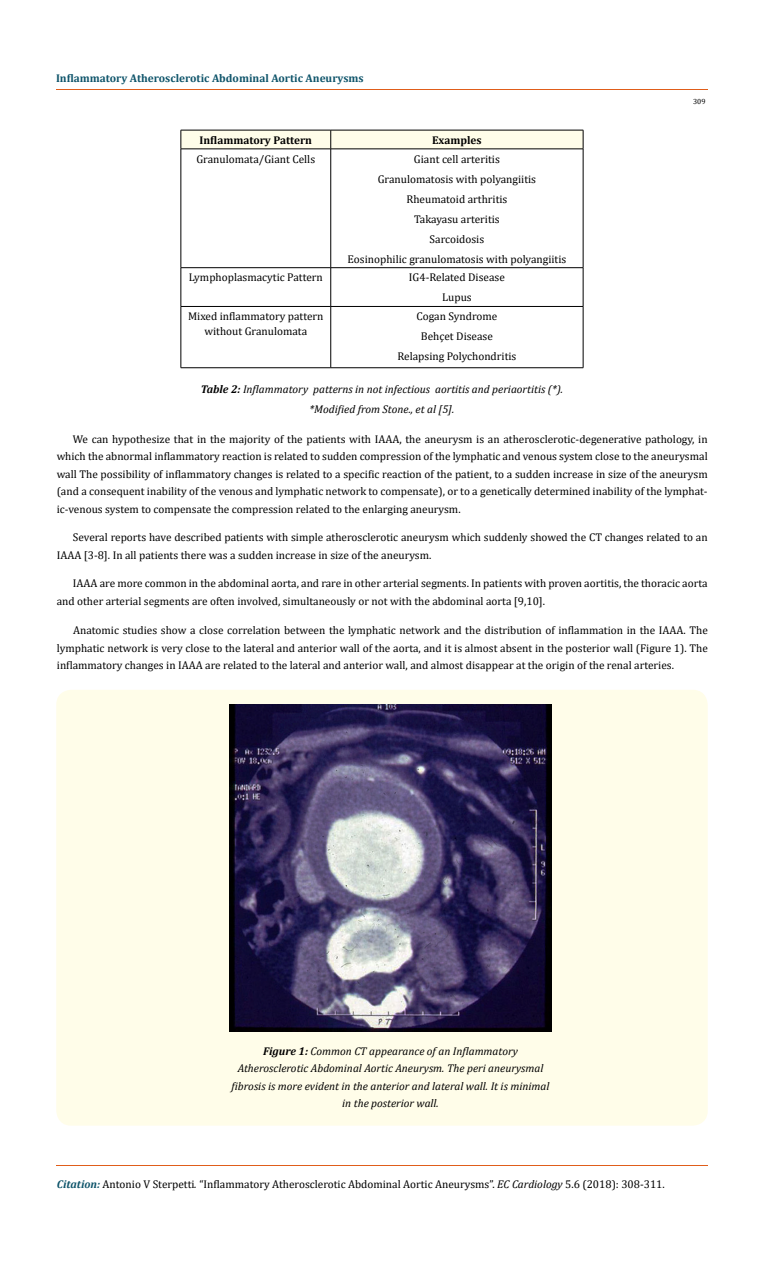
<style>
.page{position:relative;width:764px;height:1262px;background:#fff}
.page>*{position:absolute;margin:0;border:0;box-sizing:border-box;transform-origin:0 0}
.t1{font:11.25px/20px "Cambria";color:#000;text-align:center}
.t2{font:italic 11.25px/17.5px "Cambria";color:#000;text-align:center}
.t3{font:700 11.25px "Cambria";color:#0e546a}
.t4{font:700 11.25px "Cambria";color:#000}
.t5{font:7.5px "Cambria";color:#000}
.s1{font-weight:700}
.s2{font-weight:700;font-style:italic;color:#0e546a}
.s3{font-style:italic}
</style>
<div class="page">
<hr style="left:56px;top:90px;width:652px;height:1px;background:#e05d1a">
<hr style="left:56px;top:1164px;width:652px;height:1px;background:#e05d1a">
<svg style="left:181px;top:130px;width:403px;height:19px;background:#ecebd8"></svg>
<hr style="left:181px;top:149px;width:150px;height:1px;background:#000">
<hr style="left:181px;top:149px;width:1px;height:118px;background:#000">
<hr style="left:331px;top:149px;width:252px;height:1px;background:#000">
<hr style="left:330px;top:149px;width:1px;height:118px;background:#000">
<hr style="left:583px;top:149px;width:1px;height:118px;background:#000">
<hr style="left:181px;top:267px;width:150px;height:1px;background:#000">
<hr style="left:181px;top:268px;width:1px;height:38px;background:#000">
<hr style="left:331px;top:267px;width:252px;height:1px;background:#000">
<hr style="left:330px;top:268px;width:1px;height:38px;background:#000">
<hr style="left:583px;top:268px;width:1px;height:38px;background:#000">
<hr style="left:181px;top:306px;width:150px;height:1px;background:#000">
<hr style="left:181px;top:306px;width:1px;height:61px;background:#000">
<hr style="left:331px;top:306px;width:252px;height:1px;background:#000">
<hr style="left:330px;top:306px;width:1px;height:61px;background:#000">
<hr style="left:583px;top:306px;width:1px;height:61px;background:#000">
<hr style="left:181px;top:367px;width:150px;height:1px;background:#000">
<hr style="left:331px;top:367px;width:252px;height:1px;background:#000">
<div style="left:56px;top:689px;width:652px;height:436px;background:#fffde9;border-radius:15px"></div>
<img style="left:230px;top:704px;width:321px;height:327px">
<p class="t3" style="left:56px;top:70px;width:309px">Inflammatory Atherosclerotic Abdominal Aortic Aneurysms</p>
<p class="t5" style="left:693px;top:97px;width:14px">309</p>
<p class="t4" style="left:199px;top:132px;width:114px">Inflammatory Pattern</p>
<p class="t4" style="left:432px;top:132px;width:51px">Examples</p>
<p class="t1" style="left:196px;top:149px;width:120px">Granulomata/Giant Cells</p>
<p class="t1" style="left:347px;top:149px;width:220px">Giant cell arteritis<br>Granulomatosis with polyangiitis<br>Rheumatoid arthritis<br>Takayasu arteritis<br>Sarcoidosis<br>Eosinophilic granulomatosis with polyangiitis</p>
<p class="t1" style="left:189px;top:267px;width:136px">Lymphoplasmacytic Pattern</p>
<p class="t1" style="left:409px;top:267px;width:97px">IG4-Related Disease<br>Lupus</p>
<p class="t1" style="left:188px;top:309px;width:137px;line-height:15px">Mixed inflammatory pattern without Granulomata</p>
<p class="t1" style="left:397px;top:306px;width:120px">Cogan Syndrome<br>Behçet Disease<br>Relapsing Polychondritis</p>
<p class="t2" style="left:201px;top:378px;width:364px;line-height:20px"><span class="s1">Table 2:</span> Inflammatory patterns in not infectious aortitis and periaortitis (*). *Modified from Stone., et al [5].</p>
<p class="t1" style="left:57px;top:430px;width:652px;line-height:17.5px;text-align:justify;text-indent:16px">We can hypothesize that in the majority of the patients with IAAA, the aneurysm is an atherosclerotic-degenerative pathology, in which the abnormal inflammatory reaction is related to sudden compression of the lymphatic and venous system close to the aneurysmal wall The possibility of inflammatory changes is related to a specific reaction of the patient, to a sudden increase in size of the aneurysm (and a consequent inability of the venous and lymphatic network to compensate), or to a genetically determined inability of the lymphat&shy;ic-venous system to compensate the compression related to the enlarging aneurysm.</p>
<p class="t1" style="left:57px;top:528px;width:652px;line-height:17.5px;text-align:left;text-indent:16px">Several reports have described patients with simple atherosclerotic aneurysm which suddenly showed the CT changes related to an<br>IAAA [3-8]. In all patients there was a sudden increase in size of the aneurysm.</p>
<p class="t1" style="left:57px;top:574px;width:652px;line-height:17.5px;text-align:left;text-indent:16px">IAAA are more common in the abdominal aorta, and rare in other arterial segments. In patients with proven aortitis, the thoracic aorta and other arterial segments are often involved, simultaneously or not with the abdominal aorta [9,10].</p>
<p class="t1" style="left:57px;top:621px;width:652px;line-height:17.5px;text-align:justify;text-indent:16px">Anatomic studies show a close correlation between the lymphatic network and the distribution of inflammation in the IAAA. The lymphatic network is very close to the lateral and anterior wall of the aorta, and it is almost absent in the posterior wall (Figure 1). The inflammatory changes in IAAA are related to the lateral and anterior wall, and almost disappear at the origin of the renal arteries.</p>
<p class="t2" style="left:232px;top:1041px;width:319px"><span class="s1">Figure 1:</span> Common CT appearance of an Inflammatory Atherosclerotic Abdominal Aortic Aneurysm. The peri aneurysmal fibrosis is more evident in the anterior and lateral wall. It is minimal in the posterior wall.</p>
<p class="t1" style="left:57px;top:1173px;width:609px"><span class="s2">Citation:</span> Antonio V Sterpetti<span class="s3">.</span> “Inflammatory Atherosclerotic Abdominal Aortic Aneurysms”. <span class="s3">EC Cardiology</span> 5.6 (2018): 308-311.</p>
</div>
